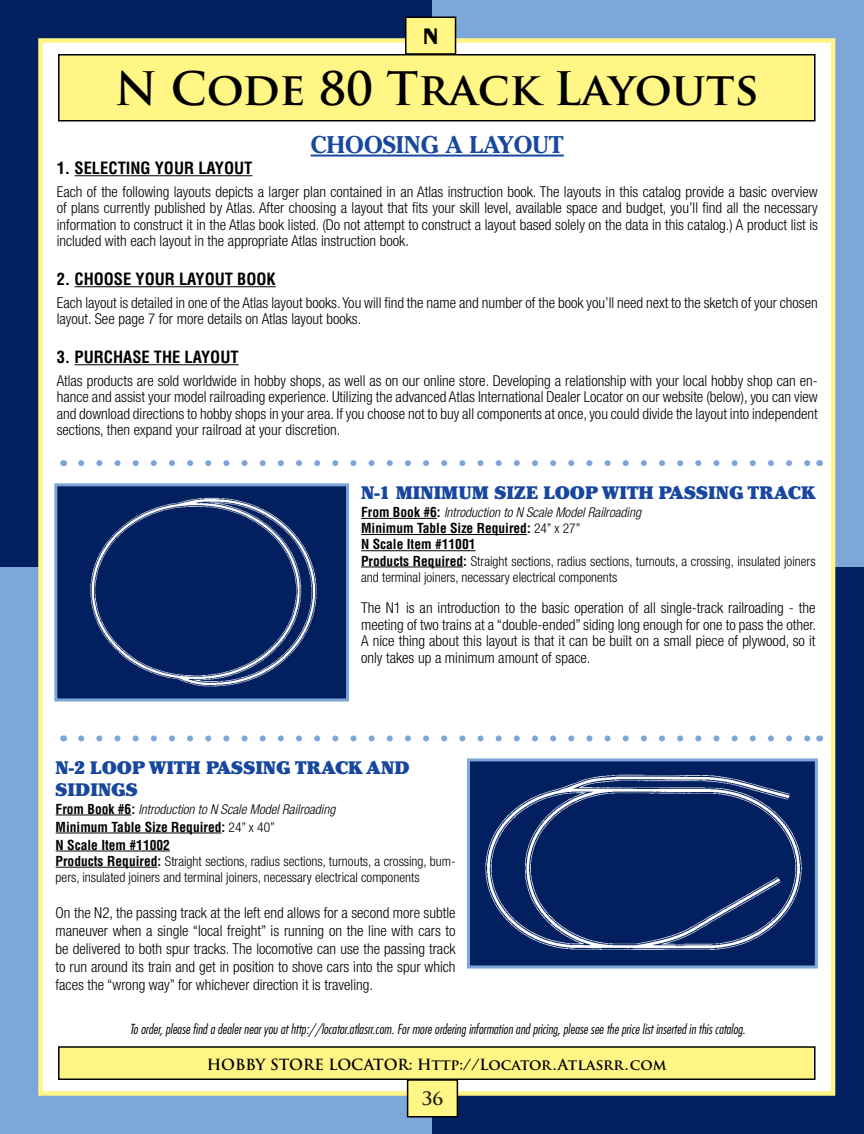
<style>
.page{position:relative;width:864px;height:1134px;background:#fff}
.page>*{position:absolute;margin:0;border:0;box-sizing:border-box;transform-origin:0 0}
.t1{font:700 45px "Trajan Pro";color:#000}
.t2{font:700 24px "Cheltenham";color:#17479e}
.t3{font:700 24px "Peignot";color:#000}
.t4{font:900 18px "Cheltenham";color:#17479e}
.t5{font:700 18px "Trajan Pro";color:#221f1f}
.t6{font:700 condensed 16.5px "Helvetica";color:#000}
.t7{font:300 condensed 15px/16.5px "Helvetica Neue";color:#000;text-align:justify}
.t8{font:700 15px "Trajan Pro";letter-spacing:-.005em;color:#000}
.t9{font:300 condensed 13.5px/16.2px "Helvetica Neue";color:#000}
.t10{font:italic 300 condensed 13.5px "Futura";color:#000}
.t11{font:700 condensed 13.5px/16.2px "Helvetica";color:#000}
.t12{font:italic 300 condensed 13.5px "Helvetica Neue";color:#000}
.s1{font-family:"Helvetica";font-weight:700;font-style:normal}
.s2{font-family:"Helvetica Neue";font-weight:300}
.s3{font-family:"Helvetica";font-weight:700}
</style>
<div class="page">
<div style="left:0;top:0;width:432px;height:567px;background:#02205f"></div>
<div style="left:432px;top:0;width:432px;height:567px;background:#7da7d8"></div>
<div style="left:0;top:567px;width:432px;height:567px;background:#7da7d8"></div>
<div style="left:432px;top:567px;width:432px;height:567px;background:#02205f"></div>
<div style="left:38px;top:38px;width:797px;height:1058px;background:#fff;border:4px solid #fff685"></div>
<div style="left:58px;top:54px;width:758px;height:68px;background:#fff685;border:2px solid #000"></div>
<div style="left:58px;top:1046px;width:758px;height:34px;background:#fff685;border:2px solid #000"></div>
<div style="left:405px;top:16px;width:51px;height:39px;background:#fff685;border:2px solid #000"></div>
<div style="left:407px;top:1079px;width:51px;height:39px;background:#fff685;border:2px solid #000"></div>
<div style="left:56px;top:485px;width:292px;height:215px;background:#02205f"></div>
<img style="left:90px;top:497px;width:227px;height:190px">
<div style="left:54px;top:483px;width:295px;height:218px;border:3px solid #7da7d8"></div>
<hr style="left:311px;top:155px;width:253px;height:2px;background:#17479e">
<hr style="left:75px;top:175px;width:177px;height:1px;background:#000">
<hr style="left:75px;top:286px;width:201px;height:1px;background:#000">
<hr style="left:75px;top:364px;width:164px;height:1px;background:#000">
<svg style="left:81px;top:460px;width:729px;height:6px"></svg>
<hr style="left:361px;top:518px;width:76px;height:1px;background:#000">
<hr style="left:361px;top:534px;width:166px;height:1px;background:#000">
<hr style="left:361px;top:550px;width:115px;height:1px;background:#000">
<hr style="left:361px;top:567px;width:102px;height:1px;background:#000">
<div style="left:469px;top:760px;width:347px;height:207px;background:#02205f"></div>
<img style="left:485px;top:775px;width:317px;height:175px">
<div style="left:467px;top:758px;width:351px;height:211px;border:3px solid #7da7d8"></div>
<svg style="left:81px;top:735px;width:729px;height:6px"></svg>
<hr style="left:56px;top:815px;width:75px;height:1px;background:#000">
<hr style="left:56px;top:833px;width:166px;height:1px;background:#000">
<hr style="left:56px;top:851px;width:114px;height:1px;background:#000">
<hr style="left:56px;top:867px;width:102px;height:1px;background:#000">
<h2 class="t3" style="left:422px;top:22px;width:18px">N</h2>
<h1 class="t1" style="left:115px;top:60px;width:646px">N Code 80 Track Layouts</h1>
<h2 class="t2" style="left:311px;top:130px;width:17px">CHOOSING</h2>
<h2 class="t2" style="left:446px;top:130px;width:41px">A LAYOUT</h2>
<p class="t6" style="left:57px;top:158px;width:194px">1. Selecting Your Layout</p>
<p class="t7" style="left:57px;top:183px;width:763px">Each of the following layouts depicts a larger plan contained in an Atlas instruction book. The layouts in this catalog provide a basic overview of plans currently published by Atlas. After choosing a layout that fits your skill level, available space and budget, you’ll find all the necessary information to construct it in the Atlas book listed. (Do not attempt to construct a layout based solely on the data in this catalog.) A product list is included with each layout in the appropriate Atlas instruction book.</p>
<p class="t6" style="left:57px;top:269px;width:38px">2. CHOO</p>
<p class="t6" style="left:114px;top:269px;width:163px">SE your layout book</p>
<p class="t7" style="left:57px;top:294px;width:763px">Each layout is detailed in one of the Atlas layout books. You will find the name and number of the book you’ll need next to the sketch of your chosen layout. See page 7 for more details on Atlas layout books.</p>
<p class="t6" style="left:57px;top:347px;width:180px">3. purchase the layout</p>
<p class="t7" style="left:57px;top:372px;width:763px">Atlas products are sold worldwide in hobby shops, as well as on our online store. Developing a relationship with your local hobby shop can en&shy;hance and assist your model railroading experience. Utilizing the advanced Atlas International Dealer Locator on our website (below), you can view and download directions to hobby shops in your area. If you choose not to buy all components at once, you could divide the layout into independent sections, then expand your railroad at your discretion.</p>
<p class="t4" style="left:361px;top:482px;width:66px">N-1 MINIMUM</p>
<p class="t4" style="left:494px;top:482px;width:24px">SIZE</p>
<p class="t4" style="left:543px;top:482px;width:27px">LOOP</p>
<p class="t4" style="left:602px;top:482px;width:14px">WITH</p>
<p class="t4" style="left:659px;top:482px;width:24px">PASSING</p>
<p class="t4" style="left:748px;top:482px;width:27px">TRACK</p>
<p class="t12" style="left:361px;top:504px;width:281px"><span class="s1">From Book #6:</span> Introduction to N Scale Model Railroading</p>
<p class="t11" style="left:361px;top:520px;width:221px">Minimum Table Size Required: <span class="s2">24” x 27”<br></span>N Scale Item #11001</p>
<p class="t9" style="left:361px;top:553px;width:456px"><span class="s3">Products Required:</span> Straight sections, radius sections, turnouts, a crossing, insulated joiners and terminal joiners, necessary electrical components</p>
<p class="t7" style="left:361px;top:600px;width:457px">The N1 is an introduction to the basic operation of all single-track railroading - the meeting of two trains at a “double-ended” siding long enough for one to pass the other.<br>A nice thing about this layout is that it can be built on a small piece of plywood, so it only takes up a minimum amount of space.</p>
<p class="t4" style="left:56px;top:757px;width:62px">N-2 LOOP</p>
<p class="t4" style="left:149px;top:757px;width:14px">WITH</p>
<p class="t4" style="left:206px;top:757px;width:24px">PASSING</p>
<p class="t4" style="left:295px;top:757px;width:27px">TRACK</p>
<p class="t4" style="left:366px;top:757px;width:16px">AND</p>
<p class="t4" style="left:56px;top:778px;width:25px">SIDINGS</p>
<p class="t12" style="left:56px;top:801px;width:281px"><span class="s1">From Book #6:</span> Introduction to N Scale Model Railroading</p>
<p class="t11" style="left:56px;top:818px;width:221px;line-height:18px">Minimum Table Size Required: <span class="s2">24” x 40”<br></span>N Scale Item #11002</p>
<p class="t9" style="left:56px;top:853px;width:401px"><span class="s3">Products Required:</span> Straight sections, radius sections, turnouts, a crossing, bum&shy;pers, insulated joiners and terminal joiners, necessary electrical components</p>
<p class="t7" style="left:56px;top:904px;width:402px;line-height:18px">On the N2, the passing track at the left end allows for a second more subtle maneuver when a single “local freight” is running on the line with cars to be delivered to both spur tracks. The locomotive can use the passing track to run around its train and get in position to shove cars into the spur which faces the “wrong way” for whichever direction it is traveling.</p>
<p class="t10" style="left:130px;top:1021px;width:617px">To order, please find a dealer near you at http://locator.atlasrr.com. For more ordering information and pricing, please see the price list inserted in this catalog.</p>
<p class="t8" style="left:207px;top:1055px;width:461px">HOBBY STORE LOCATOR: Http://Locator.Atlasrr.com</p>
<p class="t5" style="left:422px;top:1087px;width:23px">36</p>
</div>
